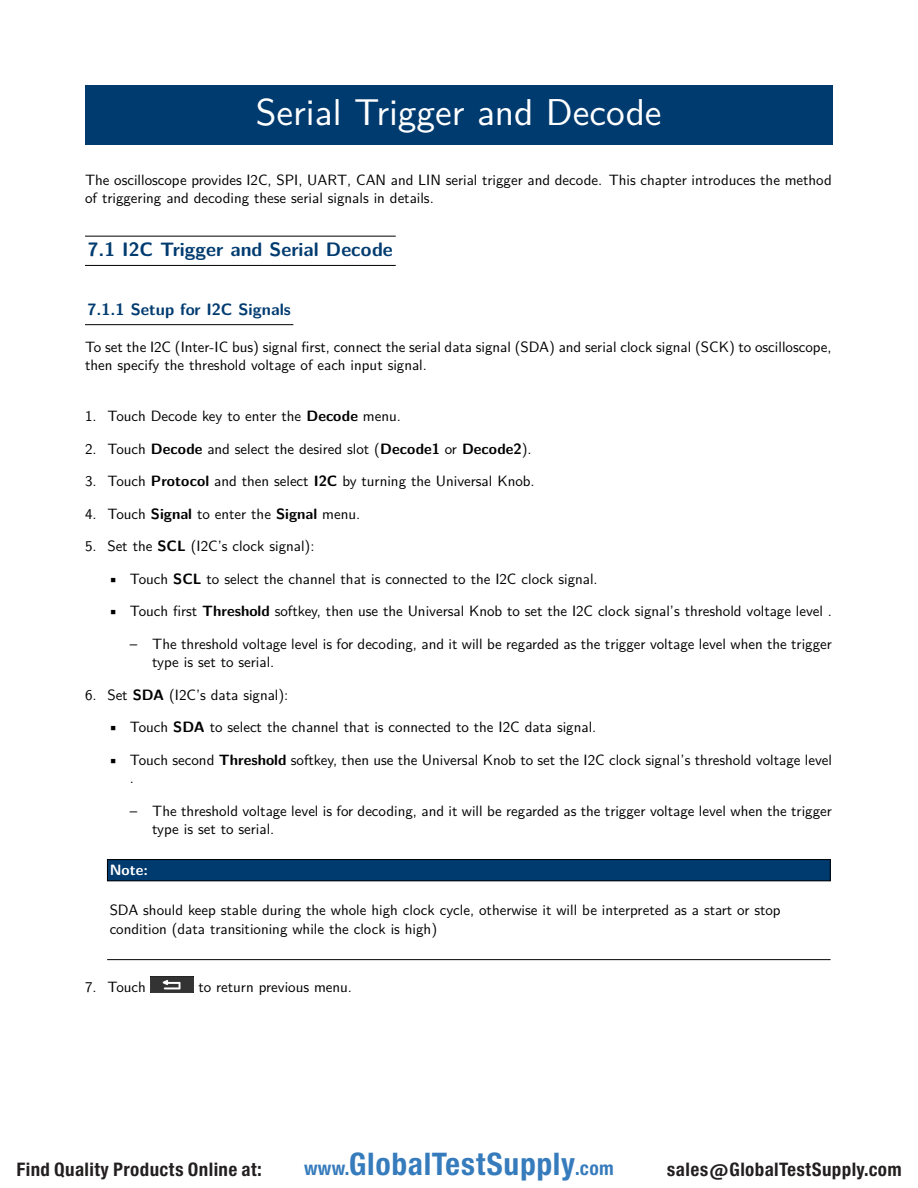
<style>
.page{position:relative;width:918px;height:1188px;background:#fff}
.page>*{position:absolute;margin:0;border:0;box-sizing:border-box;transform-origin:0 0}
.t1{font:37.35px "LM Sans 10";color:#fff}
.t2{font:29.7px "Europa Gro Nr 2 SBOP Bol Con";letter-spacing:.02em;color:#367bbc}
.t3{font:700 19.5px "LM Sans 10";color:#003b70}
.t4{font:17.85px "Europa Gro Nr 2 SBOP Bol Con";letter-spacing:.02em;color:#231f20}
.t5{font:700 16.5px "LM Sans 10";color:#003b70}
.t6{font:15px/18.6px "LM Sans 10";color:#000}
.t7{font:700 15px "LM Sans 10";color:#fff}
.s1{font-weight:700}
.s2{font-size:18.3px}
</style>
<div class="page">
<div style="left:85px;top:85px;width:748px;height:60px;background:#003b70"></div>
<hr style="left:85px;top:236px;width:311px;height:1px;background:#000">
<hr style="left:85px;top:265px;width:311px;height:1px;background:#000">
<hr style="left:85px;top:324px;width:208px;height:1px;background:#000">
<div style="left:107px;top:859px;width:724px;height:22px;background:#003b70"></div>
<hr style="left:107px;top:859px;width:724px;height:1px;background:#000">
<svg style="left:107px;top:860px;width:1px;height:21px"></svg>
<svg style="left:830px;top:859px;width:1px;height:22px"></svg>
<hr style="left:107px;top:881px;width:724px;height:1px;background:#000">
<hr style="left:107px;top:959px;width:724px;height:1px;background:#000">
<img style="left:151px;top:976px;width:42px;height:16px">
<h1 class="t1" style="left:256px;top:82px;width:407px">Serial Trigger and Decode</h1>
<p class="t6" style="left:85px;top:169px;width:748px">The oscilloscope provides I2C, SPI, UART, CAN and LIN serial trigger and decode. This chapter introduces the method of triggering and decoding these serial signals in details.</p>
<h3 class="t3" style="left:88px;top:234px;width:307px">7.1 I2C Trigger and Serial Decode</h3>
<p class="t5" style="left:88px;top:296px;width:205px">7.1.1 Setup for I2C Signals</p>
<p class="t6" style="left:85px;top:336px;width:748px">To set the I2C (Inter-IC bus) signal first, connect the serial data signal (SDA) and serial clock signal (SCK) to oscilloscope, then specify the threshold voltage of each input signal.</p>
<p class="t6" style="left:85px;top:406px;width:317px">1. Touch Decode key to enter the <span class="s1">Decode</span> menu.</p>
<p class="t6" style="left:85px;top:438px;width:448px">2. Touch <span class="s1">Decode</span> and select the desired slot (<span class="s1">Decode1</span> or <span class="s1">Decode2</span>).</p>
<p class="t6" style="left:85px;top:471px;width:451px">3. Touch <span class="s1">Protocol</span> and then select <span class="s1">I2C</span> by turning the Universal Knob.</p>
<p class="t6" style="left:85px;top:503px;width:277px">4. Touch <span class="s1">Signal</span> to enter the <span class="s1">Signal</span> menu.</p>
<p class="t6" style="left:85px;top:536px;width:231px">5. Set the <span class="s1">SCL</span> (I2C’s clock signal):</p>
<p class="t6" style="left:107px;top:568px;width:492px">• Touch <span class="s1">SCL</span> to select the channel that is connected to the I2C clock signal.</p>
<p class="t6" style="left:107px;top:601px;width:726px">• Touch first <span class="s1">Threshold</span> softkey, then use the Universal Knob to set the I2C clock signal’s threshold voltage level .</p>
<p class="t6" style="left:152px;top:633px;width:681px;text-indent:-22px">– The threshold voltage level is for decoding, and it will be regarded as the trigger voltage level when the trigger type is set to serial.</p>
<p class="t6" style="left:85px;top:684px;width:205px">6. Set <span class="s1">SDA</span> (I2C’s data signal):</p>
<p class="t6" style="left:107px;top:717px;width:490px">• Touch <span class="s1">SDA</span> to select the channel that is connected to the I2C data signal.</p>
<p class="t6" style="left:130px;top:749px;width:704px;text-indent:-22px">• Touch second <span class="s1">Threshold</span> softkey, then use the Universal Knob to set the I2C clock signal’s threshold voltage level .</p>
<p class="t6" style="left:152px;top:800px;width:681px;text-indent:-22px">– The threshold voltage level is for decoding, and it will be regarded as the trigger voltage level when the trigger type is set to serial.</p>
<p class="t7" style="left:110px;top:858px;width:40px">Note:</p>
<p class="t6" style="left:110px;top:899px;width:672px">SDA should keep stable during the whole high clock cycle, otherwise it will be interpreted as a start or stop condition (data transitioning while the clock is high)</p>
<p class="t6" style="left:85px;top:976px;width:62px">7. Touch</p>
<p class="t6" style="left:198px;top:976px;width:155px">to return previous menu.</p>
<p class="t4" style="left:16px;top:1159px;width:247px">Find Quality Products Online at:</p>
<h2 class="t2" style="left:304px;top:1147px;width:311px"><span class="s2">www.</span>GlobalTestSupply<span class="s2">.com</span></h2>
<p class="t4" style="left:667px;top:1159px;width:236px">sales@GlobalTestSupply.com</p>
</div>
